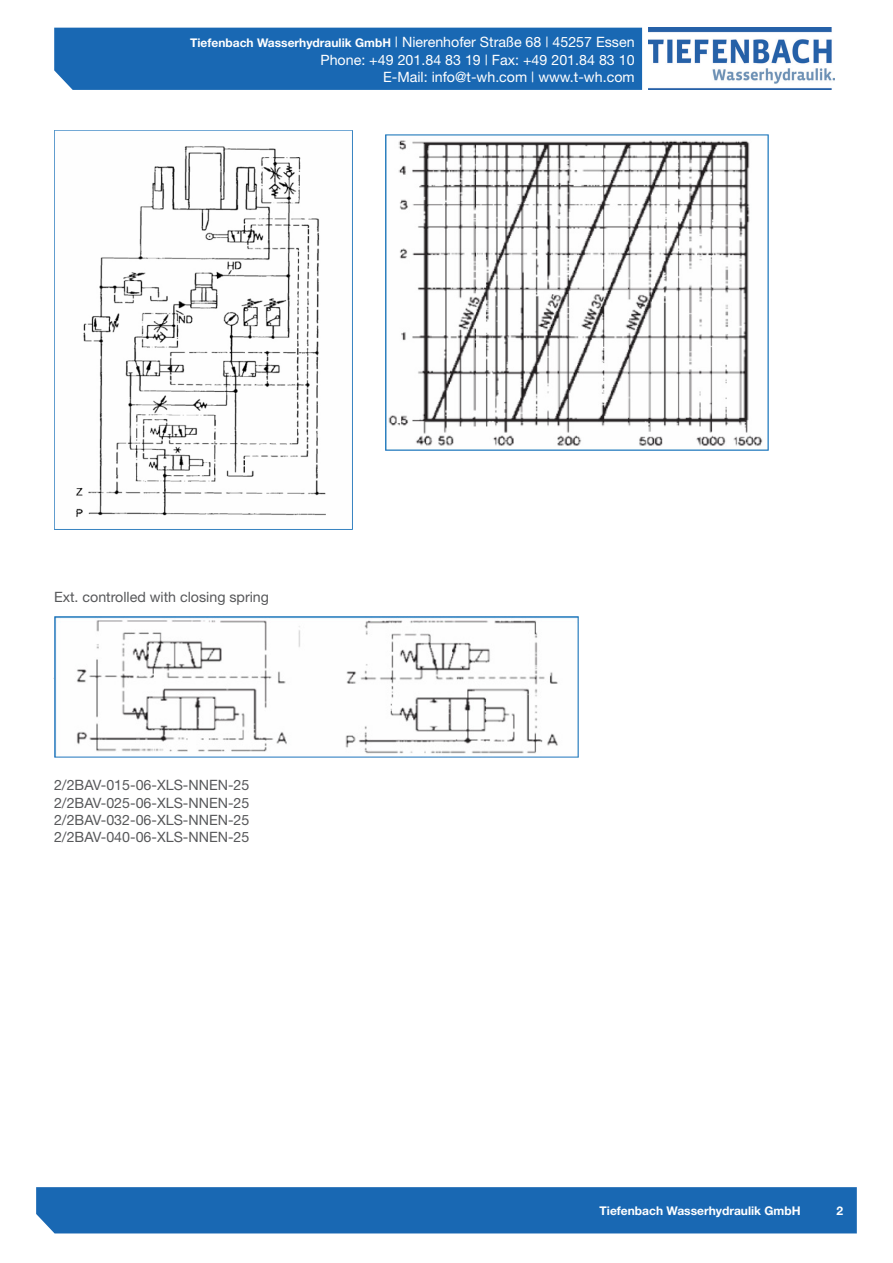
<style>
.page{position:relative;width:893px;height:1263px;background:#fff}
.page>*{position:absolute;margin:0;border:0;box-sizing:border-box;transform-origin:0 0}
.t1{font:14.25px "Helvetica Neue";color:#57585a}
.t2{font:14.25px/17.1px "Helvetica Neue";color:#fff;text-align:right}
.t3{font:700 12px "Helvetica Neue";color:#fff}
.s1{font-weight:700;font-size:12px}
.s2{font-family:"Helvetica LT Std";font-weight:700;font-size:12px}
</style>
<div class="page">
<div style="left:54px;top:28px;width:588px;height:62px;background:#1968b3"></div>
<div style="left:36px;top:1187px;width:821px;height:46px;background:#1968b3"></div>
<img style="left:648px;top:28px;width:186px;height:62px">
<img style="left:54px;top:130px;width:299px;height:400px">
<img style="left:386px;top:135px;width:383px;height:316px">
<img style="left:54px;top:617px;width:525px;height:140px">
<p class="t2" style="left:190px;top:34px;width:446px"><span class="s1">Tiefenbach Wasserhydraulik Gmb</span><span class="s2">H</span> | Nierenhofer Straße 68 | 45257 Essen<br>Phone: +49 201.84 83 19 | Fax: +49 201.84 83 10<br>E-Mail: info@t-wh.com | www.t-wh.com</p>
<p class="t1" style="left:54px;top:589px;width:217px">Ext. controlled with closing spring</p>
<p class="t1" style="left:54px;top:777px;width:197px">2/2BAV-015-06-XLS-NNEN-25</p>
<p class="t1" style="left:54px;top:794px;width:197px">2/2BAV-025-06-XLS-NNEN-25</p>
<p class="t1" style="left:54px;top:811px;width:197px">2/2BAV-032-06-XLS-NNEN-25</p>
<p class="t1" style="left:54px;top:828px;width:197px">2/2BAV-040-06-XLS-NNEN-25</p>
<p class="t3" style="left:600px;top:1203px;width:203px">Tiefenbach Wasserhydraulik GmbH</p>
<p class="t3" style="left:836px;top:1203px;width:8px">2</p>
</div>
